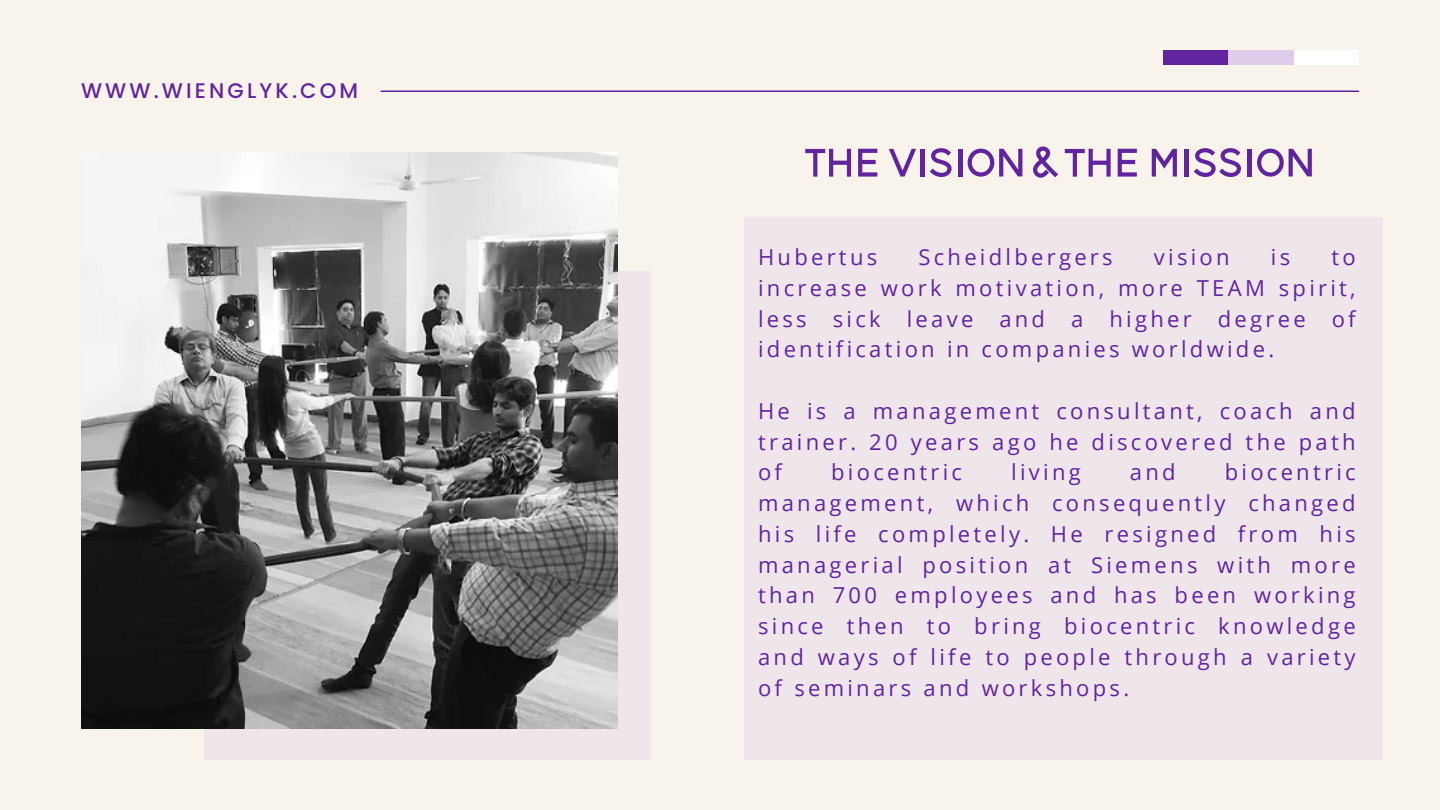
<style>
.page{position:relative;width:1440px;height:810px;background:#f8f4ec}
.page>*{position:absolute;margin:0;border:0;box-sizing:border-box;transform-origin:0 0}
.t1{font:70px "Blooming Elegant Sans";color:#61249f}
.t2{font:22px/30.8px "Open Sans";letter-spacing:.15em;color:#61249f;text-align:justify}
.t3{font:500 21.1px "Poppins";letter-spacing:.15em;color:#61249f}
</style>
<div class="page">
<hr style="left:381px;top:91px;width:978px;height:1px;background:#61249f">
<div style="left:204px;top:272px;width:447px;height:488px;background:#eee6eb"></div>
<img style="left:81px;top:153px;width:537px;height:576px">
<div style="left:744px;top:217px;width:639px;height:543px;background:#eee6eb"></div>
<div style="left:1164px;top:50px;width:65px;height:15px;background:#61249f"></div>
<div style="left:1294px;top:50px;width:65px;height:15px;background:#fff"></div>
<div style="left:1229px;top:50px;width:65px;height:15px;background:#decceb"></div>
<p class="t3" style="left:81px;top:75px;width:279px">WWW.WIENGLYK.COM</p>
<p class="t1" style="left:805px;top:124px;width:512px">THE VISION &amp;THEMISSION</p>
<p class="t2" style="left:758px;top:241px;width:121px">Hubertus</p>
<p class="t2" style="left:918px;top:241px;width:196px">Scheidlbergers</p>
<p class="t2" style="left:1154px;top:241px;width:77px">vision</p>
<p class="t2" style="left:1271px;top:241px;width:21px">is</p>
<p class="t2" style="left:758px;top:241px;width:599px;text-indent:573px">to increase work motivation, more TEAM spirit, less sick leave and a higher degree of identification in companies worldwide.</p>
<p class="t2" style="left:758px;top:395px;width:599px">He is a management consultant, coach and trainer. 20 years ago he discovered the path of</p>
<p class="t2" style="left:758px;top:456px;width:599px;text-indent:467px">biocentric management, which consequently changed his life completely. He resigned from his managerial position at Siemens with more than 700 employees and has been working since then to bring biocentric knowledge and ways of life to people through a variety of seminars and workshops.</p>
<p class="t2" style="left:831px;top:456px;width:132px">biocentric</p>
<p class="t2" style="left:1011px;top:456px;width:71px">living</p>
<p class="t2" style="left:1130px;top:456px;width:47px">and</p>
</div>
